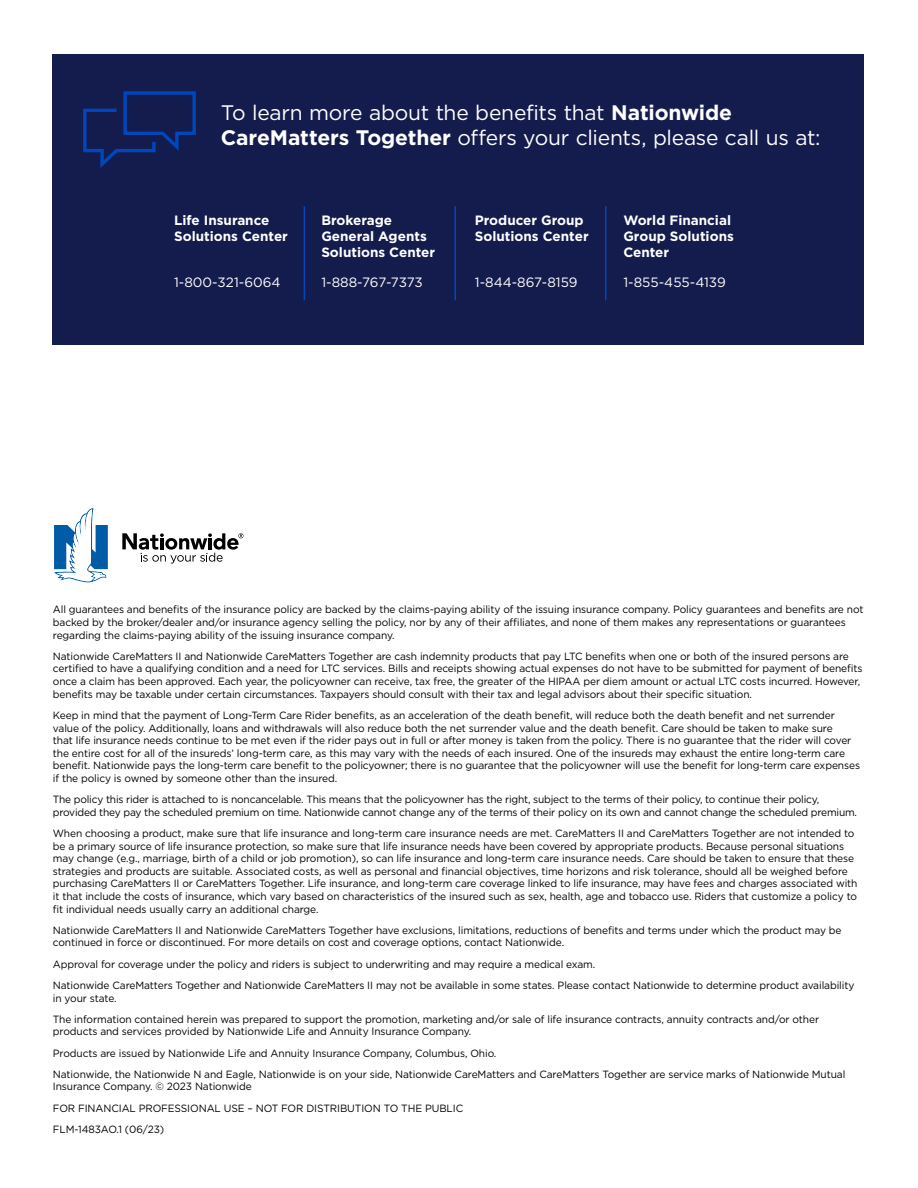
<style>
.page{position:relative;width:918px;height:1188px;background:#fff}
.page>*{position:absolute;margin:0;border:0;box-sizing:border-box;transform-origin:0 0}
.Body_-_Product_Highl{font:21px/25.3px "Gotham";letter-spacing:-.015em;color:#fff}
.small_subhead{font:700 13.5px/16.2px "Gotham";color:#fff}
.small_subhead-2{font:13.5px "Gotham";color:#fff}
.small_subhead-3{font:13.5px "Gotham";letter-spacing:-.02em;color:#fff}
.disclosure{font:10.5px/12.6px "Gotham";letter-spacing:-.01em;color:#000}
.s1{font-weight:700}
</style>
<div class="page">
<div style="left:53px;top:54px;width:811px;height:291px;background:#141b4d"></div>
<svg style="left:83px;top:91px;width:113px;height:77px"></svg>
<hr style="left:304px;top:206px;width:1px;height:94px;background:#0047bb">
<hr style="left:454px;top:206px;width:2px;height:94px;background:#0047bb">
<hr style="left:605px;top:206px;width:1px;height:94px;background:#0047bb">
<svg style="left:54px;top:508px;width:54px;height:74px"></svg>
<svg style="left:122px;top:533px;width:121px;height:31px"></svg>
<p class="Body_-_Product_Highl" style="left:221px;top:99px;width:601px">To learn more about the benefits that <span class="s1">Nationwide<br>CareMatters Together</span> offers your clients, please call us at:</p>
<p class="small_subhead" style="left:174px;top:212px;width:115px">Life Insurance<br>Solutions Center</p>
<p class="small_subhead-2" style="left:174px;top:273px;width:108px">1-800-321-6064</p>
<p class="small_subhead" style="left:321px;top:212px;width:115px">Brokerage<br>General Agents<br>Solutions Center</p>
<p class="small_subhead-3" style="left:321px;top:273px;width:103px">1-888-767-7373</p>
<p class="small_subhead" style="left:475px;top:212px;width:115px">Producer Group<br>Solutions Center</p>
<p class="small_subhead-2" style="left:475px;top:273px;width:104px">1-844-867-8159</p>
<p class="small_subhead" style="left:623px;top:212px;width:112px">World Financial<br>Group Solutions<br>Center</p>
<p class="small_subhead-2" style="left:623px;top:273px;width:104px">1-855-455-4139</p>
<p class="disclosure" style="left:53px;top:603px;width:812px">All guarantees and benefits of the insurance policy are backed by the claims-paying ability of the issuing insurance company. Policy guarantees and benefits are not backed by the broker/dealer and/or insurance agency selling the policy, nor by any of their affiliates, and none of them makes any representations or guarantees regarding the claims-paying ability of the issuing insurance company.</p>
<p class="disclosure" style="left:53px;top:650px;width:811px">Nationwide CareMatters II and Nationwide CareMatters Together are cash indemnity products that pay LTC benefits when one or both of the insured persons are certified to have a qualifying condition and a need for LTC services. Bills and receipts showing actual expenses do not have to be submitted for payment of benefits once a claim has been approved. Each year, the policyowner can receive, tax free, the greater of the HIPAA per diem amount or actual LTC costs incurred. However, benefits may be taxable under certain circumstances. Taxpayers should consult with their tax and legal advisors about their specific situation.</p>
<p class="disclosure" style="left:53px;top:709px;width:809px">Keep in mind that the payment of Long-Term Care Rider benefits, as an acceleration of the death benefit, will reduce both the death benefit and net surrender value of the policy. Additionally, loans and withdrawals will also reduce both the net surrender value and the death benefit. Care should be taken to make sure<br>that life insurance needs continue to be met even if the rider pays out in full or after money is taken from the policy. There is no guarantee that the rider will cover the entire cost for all of the insureds’ long-term care, as this may vary with the needs of each insured. One of the insureds may exhaust the entire long-term care benefit. Nationwide pays the long-term care benefit to the policyowner; there is no guarantee that the policyowner will use the benefit for long-term care expenses if the policy is owned by someone other than the insured.</p>
<p class="disclosure" style="left:53px;top:793px;width:806px">The policy this rider is attached to is noncancelable. This means that the policyowner has the right, subject to the terms of their policy, to continue their policy, provided they pay the scheduled premium on time. Nationwide cannot change any of the terms of their policy on its own and cannot change the scheduled premium.</p>
<p class="disclosure" style="left:53px;top:827px;width:806px">When choosing a product, make sure that life insurance and long-term care insurance needs are met. CareMatters II and CareMatters Together are not intended to be a primary source of life insurance protection, so make sure that life insurance needs have been covered by appropriate products. Because personal situations may change (e.g., marriage, birth of a child or job promotion), so can life insurance and long-term care insurance needs. Care should be taken to ensure that these strategies and products are suitable. Associated costs, as well as personal and financial objectives, time horizons and risk tolerance, should all be weighed before purchasing CareMatters II or CareMatters Together. Life insurance, and long-term care coverage linked to life insurance, may have fees and charges associated with it that include the costs of insurance, which vary based on characteristics of the insured such as sex, health, age and tobacco use. Riders that customize a policy to fit individual needs usually carry an additional charge.</p>
<p class="disclosure" style="left:53px;top:924px;width:790px">Nationwide CareMatters II and Nationwide CareMatters Together have exclusions, limitations, reductions of benefits and terms under which the product may be continued in force or discontinued. For more details on cost and coverage options, contact Nationwide.</p>
<p class="disclosure" style="left:53px;top:957px;width:544px">Approval for coverage under the policy and riders is subject to underwriting and may require a medical exam.</p>
<p class="disclosure" style="left:53px;top:979px;width:803px">Nationwide CareMatters Together and Nationwide CareMatters II may not be available in some states. Please contact Nationwide to determine product availability in your state.</p>
<p class="disclosure" style="left:53px;top:1013px;width:768px">The information contained herein was prepared to support the promotion, marketing and/or sale of life insurance contracts, annuity contracts and/or other products and services provided by Nationwide Life and Annuity Insurance Company.</p>
<p class="disclosure" style="left:53px;top:1046px;width:445px">Products are issued by Nationwide Life and Annuity Insurance Company, Columbus, Ohio.</p>
<p class="disclosure" style="left:53px;top:1068px;width:794px">Nationwide, the Nationwide N and Eagle, Nationwide is on your side, Nationwide CareMatters and CareMatters Together are service marks of Nationwide Mutual<br>Insurance Company. © 2023 Nationwide</p>
<p class="disclosure" style="left:53px;top:1101px;width:412px">FOR FINANCIAL PROFESSIONAL USE – NOT FOR DISTRIBUTION TO THE PUBLIC</p>
<p class="disclosure" style="left:53px;top:1123px;width:113px">FLM-1483AO.1 (06/23)</p>
</div>
